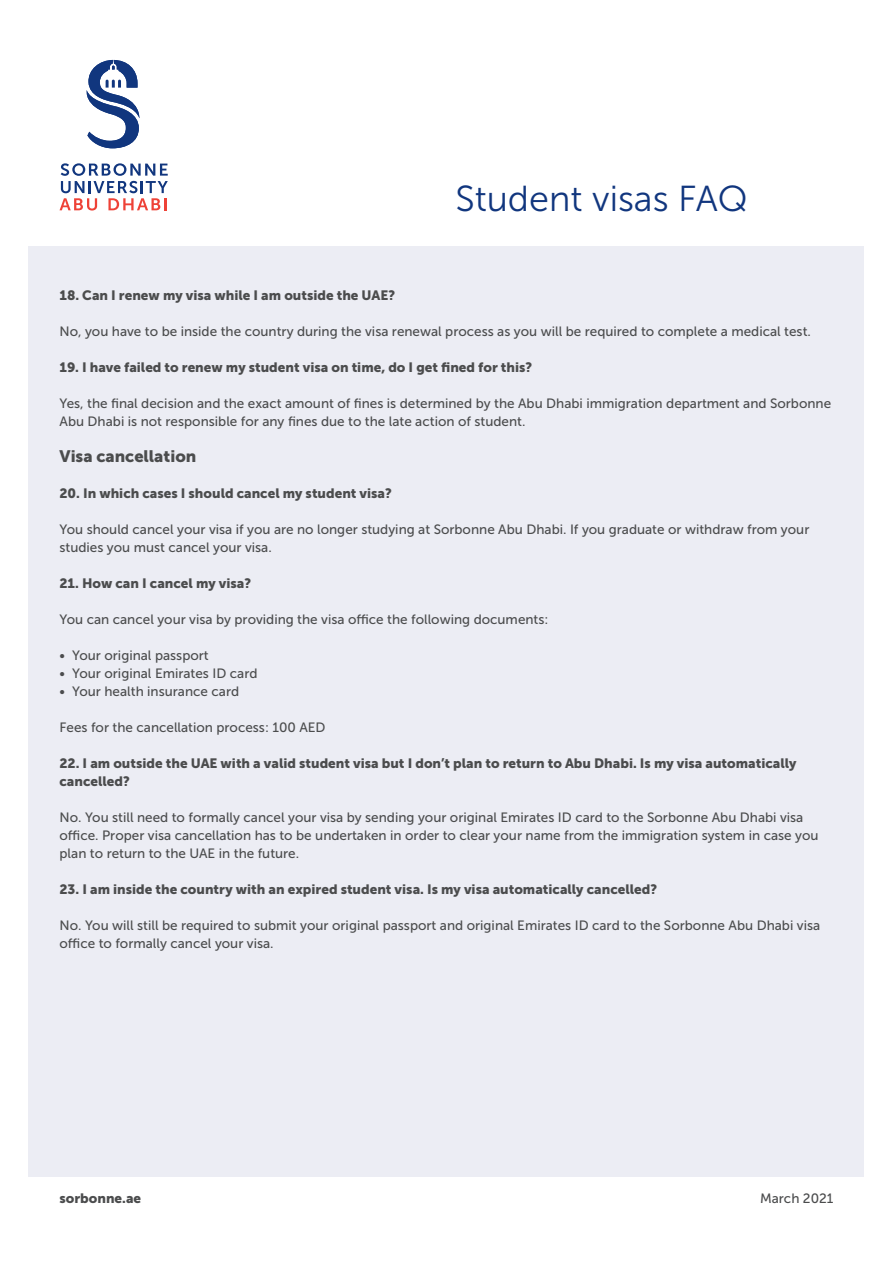
<style>
.page{position:relative;width:893px;height:1263px;background:#fff}
.page>*{position:absolute;margin:0;border:0;box-sizing:border-box;transform-origin:0 0}
.t1{font:36px "Museo Sans 300";color:#11367e}
.t2{font:16.5px "Museo Sans 900";color:#4b4c4d}
.t3{font:13.5px/18px "Museo Sans 500";color:#4b4c4d}
.t4{font:13.5px/18px "Museo Sans 900";color:#4b4c4d}
</style>
<div class="page">
<div style="left:29px;top:247px;width:835px;height:930px;background:#ecedf4"></div>
<svg style="left:86px;top:60px;width:54px;height:88px"></svg>
<svg style="left:60px;top:163px;width:108px;height:48px"></svg>
<p class="t1" style="left:455px;top:179px;width:294px">Student visas FAQ</p>
<p class="t4" style="left:60px;top:286px;width:337px">18. Can I renew my visa while I am outside the UAE?</p>
<p class="t3" style="left:60px;top:323px;width:753px">No, you have to be inside the country during the visa renewal process as you will be required to complete a medical test.</p>
<p class="t4" style="left:60px;top:358px;width:474px">19. I have failed to renew my student visa on time, do I get fined for this?</p>
<p class="t3" style="left:60px;top:395px;width:773px">Yes, the final decision and the exact amount of fines is determined by the Abu Dhabi immigration department and Sorbonne<br>Abu Dhabi is not responsible for any fines due to the late action of student.</p>
<p class="t2" style="left:60px;top:447px;width:138px">Visa cancellation</p>
<p class="t4" style="left:60px;top:484px;width:334px">20. In which cases I should cancel my student visa?</p>
<p class="t3" style="left:60px;top:521px;width:751px">You should cancel your visa if you are no longer studying at Sorbonne Abu Dhabi. If you graduate or withdraw from your studies you must cancel your visa.</p>
<p class="t4" style="left:60px;top:574px;width:193px">21. How can I cancel my visa?</p>
<p class="t3" style="left:60px;top:611px;width:490px">You can cancel your visa by providing the visa office the following documents:</p>
<p class="t3" style="left:60px;top:647px;width:151px">• Your original passport</p>
<p class="t3" style="left:60px;top:665px;width:200px">• Your original Emirates ID card</p>
<p class="t3" style="left:60px;top:683px;width:181px">• Your health insurance card</p>
<p class="t3" style="left:60px;top:719px;width:268px">Fees for the cancellation process: 100 AED</p>
<p class="t4" style="left:60px;top:754px;width:738px">22. I am outside the UAE with a valid student visa but I don’t plan to return to Abu Dhabi. Is my visa automatically cancelled?</p>
<p class="t3" style="left:60px;top:809px;width:761px">No. You still need to formally cancel your visa by sending your original Emirates ID card to the Sorbonne Abu Dhabi visa office. Proper visa cancellation has to be undertaken in order to clear your name from the immigration system in case you plan to return to the UAE in the future.</p>
<p class="t4" style="left:60px;top:880px;width:599px">23. I am inside the country with an expired student visa. Is my visa automatically cancelled?</p>
<p class="t3" style="left:60px;top:917px;width:762px">No. You will still be required to submit your original passport and original Emirates ID card to the Sorbonne Abu Dhabi visa office to formally cancel your visa.</p>
<p class="t4" style="left:60px;top:1190px;width:83px">sorbonne.ae</p>
<p class="t3" style="left:760px;top:1190px;width:75px">March 2021</p>
</div>
